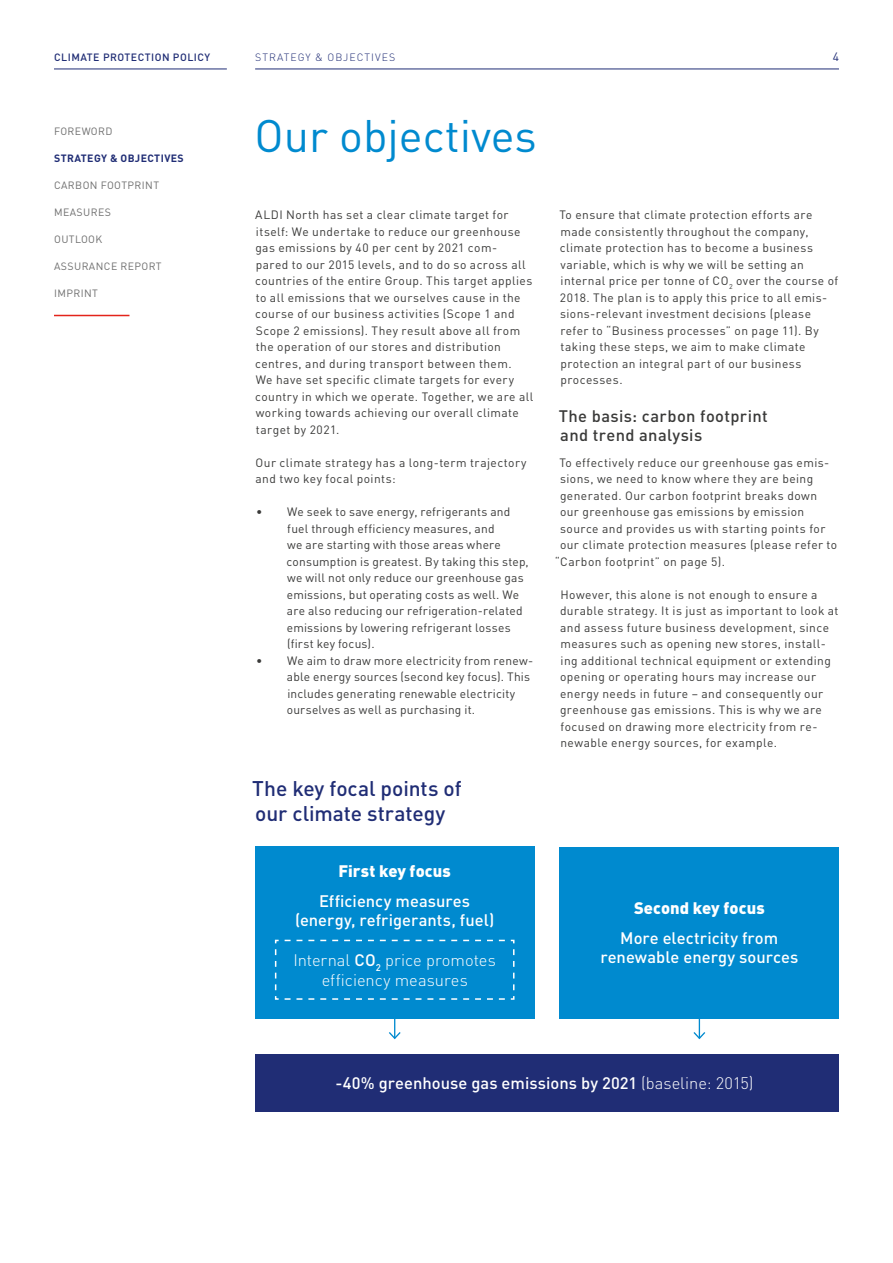
<style>
.page{position:relative;width:893px;height:1263px;background:#fff}
.page>*{position:absolute;margin:0;border:0;box-sizing:border-box;transform-origin:0 0}
.t1{font:45px "DIN Pro";color:#008acf}
.t2{font:500 21px/25.2px "DIN Pro";letter-spacing:-.005em;color:#202d75}
.t3{font:500 16.5px/19.8px "DIN Pro";color:#fff;text-align:center}
.t4{font:300 16.5px/19.8px "DIN Pro";color:#fff;text-align:center}
.t5{font:500 16.5px/19.5px "DIN Pro";letter-spacing:.02em;color:#3a3a39}
.t6{font:900 16.5px "DIN Pro";letter-spacing:.005em;color:#fff}
.t7{font:12px/16.5px "DIN Pro";letter-spacing:.035em;color:#3a3a39}
.t8{font:12px/16.5px "DIN Pro";letter-spacing:.015em;color:#3a3a39}
.t9{font:12px "DIN Pro";color:#202d75}
.t10{font:10.5px "DIN Pro";letter-spacing:.04em;color:#6e6e6e}
.t11{font:500 10.5px "DIN Pro";letter-spacing:.05em;color:#202d75}
.t12{font:700 10.5px "DIN Pro";letter-spacing:.04em;color:#202d75}
.t13{font:300 10.5px "DIN Pro";color:#202d75}
.s1{font-weight:500}
.s2{font-weight:300}
</style>
<div class="page">
<hr style="left:699px;top:932px;width:1px;height:106px;background:#008acf">
<svg style="left:693px;top:1030px;width:13px;height:10px"></svg>
<svg style="left:387px;top:1018px;width:15px;height:22px"></svg>
<hr style="left:54px;top:315px;width:75px;height:1px;background:#e3241b">
<div style="left:255px;top:846px;width:279px;height:172px;background:#008acf"></div>
<svg style="left:274px;top:939px;width:241px;height:61px"></svg>
<div style="left:560px;top:847px;width:279px;height:171px;background:#008acf"></div>
<div style="left:255px;top:1055px;width:584px;height:57px;background:#202d75"></div>
<hr style="left:54px;top:69px;width:173px;height:1px;background:#202d75">
<hr style="left:255px;top:69px;width:584px;height:1px;background:#202d75">
<p class="t11" style="left:54px;top:49px;width:158px">CLIMATE PROTECTION POLICY</p>
<p class="t13" style="left:255px;top:49px;width:15px">Strategy</p>
<p class="t13" style="left:315px;top:49px;width:28px">&amp; Objectives</p>
<p class="t9" style="left:833px;top:48px;width:8px">4</p>
<p class="t10" style="left:54px;top:123px;width:60px">FOREWORD</p>
<p class="t12" style="left:54px;top:150px;width:131px">STRATEGY &amp; OBJECTIVES</p>
<p class="t10" style="left:54px;top:177px;width:106px">CARBON FOOTPRINT</p>
<p class="t10" style="left:54px;top:204px;width:58px">MEASURES</p>
<p class="t10" style="left:54px;top:231px;width:50px">OUTLOOK</p>
<p class="t10" style="left:54px;top:258px;width:109px">ASSURANCE REPORT</p>
<p class="t10" style="left:54px;top:285px;width:45px">IMPRINT</p>
<h1 class="t1" style="left:254px;top:100px;width:284px">Our objectives</h1>
<p class="t7" style="left:255px;top:205px;width:280px">ALDI North has set a clear climate target for itself: We undertake to reduce our greenhouse gas emissions by 40 per cent by 2021 com-<br>pared to our 2015 levels, and to do so across all countries of the entire Group. This target applies to all emissions that we ourselves cause in the course of our business activities (Scope 1 and Scope 2 emissions). They result above all from the operation of our stores and distribution centres, and during transport between them.<br>We have set specific climate targets for every country in which we operate. Together, we are all working towards achieving our overall climate target by 2021.</p>
<p class="t7" style="left:255px;top:453px;width:273px">Our climate strategy has a long-term trajectory and two key focal points:</p>
<p class="t8" style="left:287px;top:502px;width:244px;text-indent:-30px">• We seek to save energy, refrigerants and fuel through efficiency measures, and<br>we are starting with those areas where consumption is greatest. By taking this step, we will not only reduce our greenhouse gas emissions, but operating costs as well. We are also reducing our refrigeration-related emissions by lowering refrigerant losses (first key focus).</p>
<p class="t8" style="left:287px;top:651px;width:248px;text-indent:-31px">• We aim to draw more electricity from renew&shy;able energy sources (second key focus). This includes generating renewable electricity ourselves as well as purchasing it.</p>
<h2 class="t2" style="left:252px;top:773px;width:211px">The key focal points of our climate strategy</h2>
<h3 class="t6" style="left:338px;top:857px;width:114px">First key focus</h3>
<h3 class="t3" style="left:295px;top:889px;width:201px">Efficiency measures (energy, refrigerants, fuel)</h3>
<h3 class="t4" style="left:293px;top:948px;width:204px">Internal <span class="s1">CO</span><sub>2</sub> price promotes efficiency measures</h3>
<p class="t7" style="left:559px;top:205px;width:280px">To ensure that climate protection efforts are made consistently throughout the company, climate protection has to become a business variable, which is why we will be setting an internal price per tonne of CO<sub>2</sub> over the course of 2018. The plan is to apply this price to all emis&shy;sions-relevant investment decisions (please refer to “Business processes” on page 11). By taking these steps, we aim to make climate protection an integral part of our business processes.</p>
<h3 class="t5" style="left:559px;top:404px;width:211px">The basis: carbon footprint and trend analysis</h3>
<p class="t7" style="left:559px;top:453px;width:271px">To effectively reduce our greenhouse gas emis-</p>
<p class="t7" style="left:560px;top:469px;width:255px">sions, we need to know where they are being</p>
<p class="t7" style="left:560px;top:486px;width:259px">generated. Our carbon footprint breaks down</p>
<p class="t7" style="left:560px;top:502px;width:246px">our greenhouse gas emissions by emission</p>
<p class="t7" style="left:560px;top:519px;width:267px">source and provides us with starting points for</p>
<p class="t7" style="left:560px;top:535px;width:279px">our climate protection measures (please refer to</p>
<p class="t7" style="left:555px;top:552px;width:172px">“Carbon footprint” on page 5).</p>
<p class="t7" style="left:560px;top:585px;width:280px">However, this alone is not enough to ensure a durable strategy. It is just as important to look at and assess future business development, since measures such as opening new stores, install&shy;ing additional technical equipment or extending opening or operating hours may increase our energy needs in future − and consequently our greenhouse gas emissions. This is why we are focused on drawing more electricity from re&shy;newable energy sources, for example.</p>
<h3 class="t6" style="left:634px;top:894px;width:132px">Second key focus</h3>
<h3 class="t3" style="left:600px;top:926px;width:199px">More electricity from renewable energy sources</h3>
<h3 class="t3" style="left:335px;top:1072px;width:420px">-40% greenhouse gas emissions by 2021 <span class="s2">(baseline: 2015)</span></h3>
</div>
